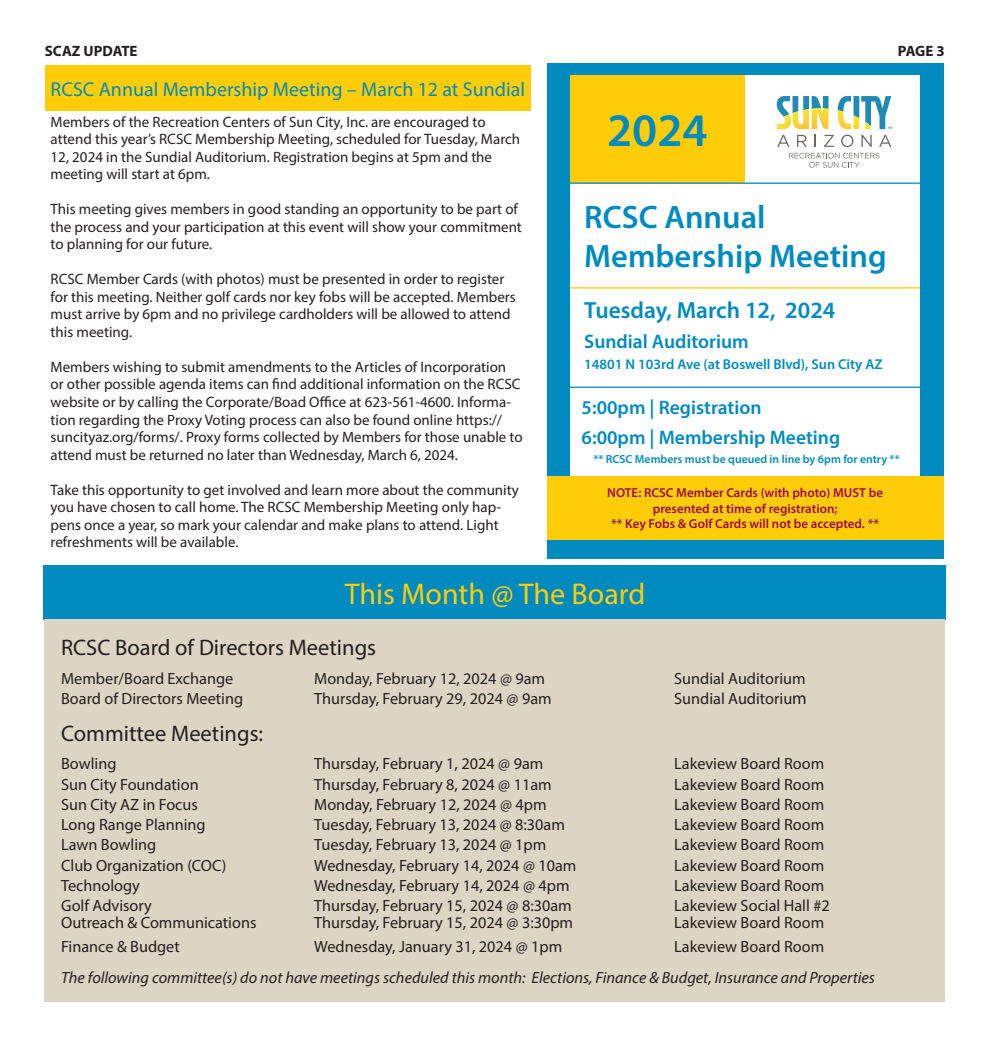
<style>
.page{position:relative;width:990px;height:1047px;background:#fff}
.page>*{position:absolute;margin:0;border:0;box-sizing:border-box;transform-origin:0 0}
.t1{font:600 46.75px "Myriad Pro";color:#008bc0}
.t2{font:600 32.5px/39px "Myriad Pro";color:#008bc0}
.t3{font:30px "Myriad Pro";color:#fecd08}
.t4{font:600 23.38px "Myriad Pro";color:#008bc0}
.t5{font:22.5px "Myriad Pro";color:#231f20}
.t6{font:20px "Myriad Pro";color:#008bc0}
.t7{font:600 19.5px/30.2px "Myriad Pro";color:#008bc0}
.t8{font:16.25px "Myriad Pro";color:#231f20}
.t9{font:italic 16.25px "Myriad Pro";color:#231f20}
.t10{font:15px/17.5px "Myriad Pro";color:#231f20}
.t11{font:700 15px "Myriad Pro";color:#231f20}
.t12{font:600 14.25px "Myriad Pro";color:#008bc0}
.t13{font:600 13px/15.6px "Myriad Pro";color:#9e0b3f;text-align:center}
.t14{font:600 11.75px "Myriad Pro";color:#008bc0}
.s1{font-size:17.5px}
</style>
<div class="page">
<div style="left:44px;top:565px;width:902px;height:54px;background:#008bc0"></div>
<div style="left:44px;top:619px;width:901px;height:382px;background:#dcd5c4"></div>
<hr style="left:569px;top:287px;width:352px;height:1px;background:#fecd08">
<div style="left:570px;top:75px;width:175px;height:107px;background:#fecd08"></div>
<svg style="left:777px;top:135px;width:13px;height:12px"></svg>
<svg style="left:797px;top:135px;width:10px;height:12px"></svg>
<svg style="left:815px;top:135px;width:1px;height:12px"></svg>
<svg style="left:824px;top:135px;width:10px;height:12px"></svg>
<svg style="left:841px;top:135px;width:12px;height:12px"></svg>
<svg style="left:861px;top:135px;width:11px;height:12px"></svg>
<svg style="left:879px;top:135px;width:12px;height:12px"></svg>
<svg style="left:777px;top:96px;width:52px;height:33px"></svg>
<svg style="left:838px;top:96px;width:54px;height:33px"></svg>
<svg style="left:789px;top:153px;width:90px;height:15px"></svg>
<div style="left:555px;top:492px;width:385px;height:66px;background:#008bc0"></div>
<div style="left:547px;top:63px;width:23px;height:495px;background:#008bc0"></div>
<div style="left:921px;top:63px;width:23px;height:495px;background:#008bc0"></div>
<div style="left:547px;top:476px;width:397px;height:63px;background:#fecd08"></div>
<hr style="left:566px;top:182px;width:359px;height:2px;background:#008bc0">
<hr style="left:565px;top:386px;width:360px;height:2px;background:#008bc0">
<div style="left:547px;top:63px;width:396px;height:12px;background:#008bc0"></div>
<div style="left:45px;top:66px;width:486px;height:45px;background:#fecd08"></div>
<p class="t11" style="left:45px;top:41px;width:94px">SCAZ UPDATE</p>
<p class="t11" style="left:898px;top:41px;width:48px">PAGE 3</p>
<h3 class="t6" style="left:51px;top:77px;width:476px">RCSC Annual Membership Meeting – March 12 at Sundial</h3>
<p class="t10" style="left:51px;top:113px;width:471px">Members of the Recreation Centers of Sun City, Inc. are encouraged to attend this year’s RCSC Membership Meeting, scheduled for Tuesday, March 12, 2024 in the Sundial Auditorium. Registration begins at 5pm and the meeting will start at 6pm.</p>
<p class="t10" style="left:51px;top:200px;width:473px">This meeting gives members in good standing an opportunity to be part of the process and your participation at this event will show your commitment to planning for our future.</p>
<p class="t10" style="left:51px;top:270px;width:467px">RCSC Member Cards (with photos) must be presented in order to register for this meeting. Neither golf cards nor key fobs will be accepted. Members must arrive by 6pm and no privilege cardholders will be allowed to attend this meeting.</p>
<p class="t10" style="left:51px;top:358px;width:474px">Members wishing to submit amendments to the Articles of Incorporation or other possible agenda items can find additional information on the RCSC website or by calling the Corporate/Boad Office at 623-561-4600. Informa&shy;tion regarding the Proxy Voting process can also be found online https:// suncityaz.org/forms/. Proxy forms collected by Members for those unable to attend must be returned no later than Wednesday, March 6, 2024.</p>
<p class="t10" style="left:51px;top:480px;width:470px">Take this opportunity to get involved and learn more about the community you have chosen to call home. The RCSC Membership Meeting only hap&shy;pens once a year, so mark your calendar and make plans to attend. Light refreshments will be available.</p>
<h1 class="t1" style="left:607px;top:101px;width:102px">2024</h1>
<h2 class="t2" style="left:584px;top:197px;width:304px">RCSC Annual<br>Membership Meeting</h2>
<h3 class="t4" style="left:584px;top:295px;width:253px">Tuesday, March 12, 2024</h3>
<p class="t7" style="left:584px;top:326px;width:166px">Sundial Auditorium</p>
<p class="t12" style="left:584px;top:355px;width:300px">14801 N 103rd Ave (at Boswell Blvd), Sun City AZ</p>
<p class="t7" style="left:582px;top:392px;width:260px">5:00pm | Registration<br>6:00pm | Membership Meeting</p>
<p class="t14" style="left:593px;top:451px;width:308px">** RCSC Members must be queued in line by 6pm for entry **</p>
<p class="t13" style="left:607px;top:484px;width:277px">NOTE: RCSC Member Cards (with photo) MUST be presented at time of registration;<br>** Key Fobs &amp; Golf Cards will not be accepted. **</p>
<h3 class="t3" style="left:345px;top:575px;width:302px">This Month @ The Board</h3>
<h3 class="t5" style="left:61px;top:633px;width:317px">RCSC Board of Directors Meetings</h3>
<p class="t8" style="left:61px;top:668px;width:174px">Member/Board Exchange</p>
<p class="t8" style="left:314px;top:668px;width:232px">Monday, February 12, 2024 @ 9am</p>
<p class="t8" style="left:674px;top:668px;width:133px">Sundial Auditorium</p>
<p class="t8" style="left:61px;top:688px;width:184px">Board of Directors Meeting</p>
<p class="t8" style="left:314px;top:688px;width:239px">Thursday, February 29, 2024 @ 9am</p>
<p class="t8" style="left:674px;top:688px;width:134px">Sundial Auditoriu<span class="s1">m</span></p>
<h3 class="t5" style="left:61px;top:719px;width:204px">Committee Meetings:</h3>
<p class="t8" style="left:61px;top:753px;width:57px">Bowling</p>
<p class="t8" style="left:314px;top:753px;width:231px">Thursday, February 1, 2024 @ 9am</p>
<p class="t8" style="left:674px;top:753px;width:152px">Lakeview Board Room</p>
<p class="t8" style="left:61px;top:774px;width:139px">Sun City Foundation</p>
<p class="t8" style="left:314px;top:774px;width:239px">Thursday, February 8, 2024 @ 11am</p>
<p class="t8" style="left:674px;top:774px;width:152px">Lakeview Board Room</p>
<p class="t8" style="left:61px;top:794px;width:138px">Sun City AZ in Focus</p>
<p class="t8" style="left:314px;top:794px;width:234px">Monday, February 12, 2024 @ 4pm</p>
<p class="t8" style="left:674px;top:794px;width:152px">Lakeview Board Room</p>
<p class="t8" style="left:61px;top:814px;width:146px">Long Range Planning</p>
<p class="t8" style="left:314px;top:814px;width:252px">Tuesday, February 13, 2024 @ 8:30am</p>
<p class="t8" style="left:674px;top:814px;width:152px">Lakeview Board Room</p>
<p class="t8" style="left:61px;top:834px;width:97px">Lawn Bowling</p>
<p class="t8" style="left:314px;top:834px;width:234px">Tuesday, February 13, 2024 @ 1pm</p>
<p class="t8" style="left:674px;top:834px;width:152px">Lakeview Board Room</p>
<p class="t8" style="left:61px;top:854px;width:167px">Club Organization (COC)</p>
<p class="t8" style="left:314px;top:854px;width:264px">Wednesday, February 14, 2024 @ 10am</p>
<p class="t8" style="left:674px;top:854px;width:152px">Lakeview Board Room</p>
<p class="t8" style="left:61px;top:875px;width:80px">Technology</p>
<p class="t8" style="left:314px;top:875px;width:257px">Wednesday, February 14, 2024 @ 4pm</p>
<p class="t8" style="left:674px;top:875px;width:152px">Lakeview Board Room</p>
<p class="t8" style="left:61px;top:895px;width:92px">Golf Advisory</p>
<p class="t8" style="left:314px;top:895px;width:259px">Thursday, February 15, 2024 @ 8:30am</p>
<p class="t8" style="left:674px;top:895px;width:157px">Lakeview Social Hall #2</p>
<p class="t8" style="left:61px;top:912px;width:197px">Outreach &amp; Communications</p>
<p class="t8" style="left:314px;top:912px;width:260px">Thursday, February 15, 2024 @ 3:30pm</p>
<p class="t8" style="left:674px;top:912px;width:152px">Lakeview Board Room</p>
<p class="t8" style="left:61px;top:935px;width:120px">Finance &amp; Budget</p>
<p class="t8" style="left:314px;top:935px;width:250px">Wednesday, January 31, 2024 @ 1pm</p>
<p class="t8" style="left:674px;top:935px;width:152px">Lakeview Board Room</p>
<p class="t9" style="left:61px;top:967px;width:815px">The following committee(s) do not have meetings scheduled this month: Elections, Finance &amp; Budget, Insurance and Properties</p>
</div>
